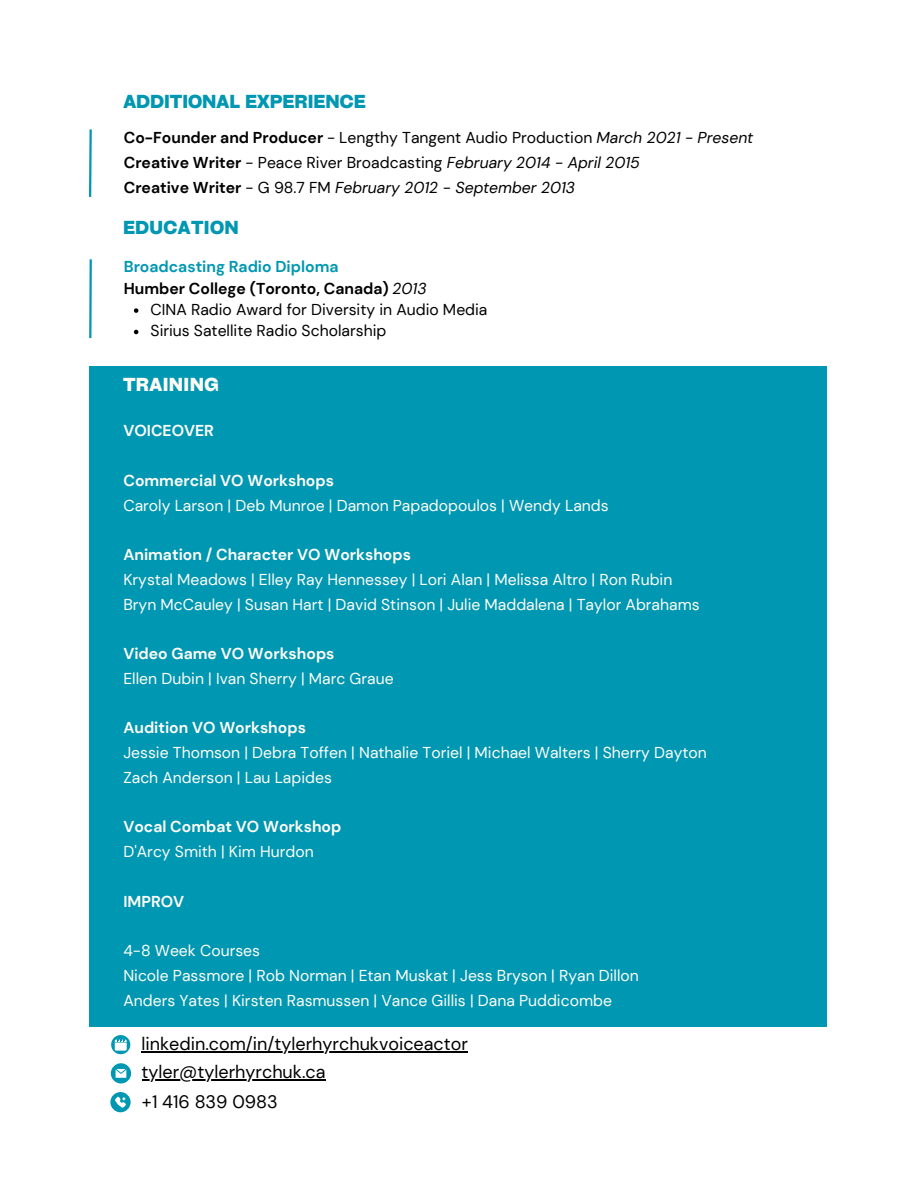
<style>
.page{position:relative;width:918px;height:1188px;background:#fff}
.page>*{position:absolute;margin:0;border:0;box-sizing:border-box;transform-origin:0 0}
.t1{font:18px "DM Sans";color:#000}
.t2{font:700 18px "Cy Grotesk Key";color:#0097b2}
.t3{font:700 18px "Cy Grotesk Key";letter-spacing:.02em;color:#0097b2}
.t4{font:700 18px "Cy Grotesk Key";letter-spacing:.02em;color:#fffcf6}
.t5{font:15.75px "DM Sans";color:#fffcf6}
.t6{font:15.75px "DM Sans";color:#000}
.t7{font:700 15.75px "DM Sans";color:#fffcf6}
.t8{font:italic 15.75px "DM Sans";color:#000}
.t9{font:700 15.75px "DM Sans";color:#000}
.t10{font:700 15.75px "DM Sans";color:#0097b2}
.s1{font-weight:700}
.s2{font-style:italic}
.s3{font-weight:700;font-style:normal}
.s4{font-style:normal}
.s5{font-weight:400;font-style:italic}
</style>
<div class="page">
<svg style="left:89px;top:129px;width:3px;height:68px"></svg>
<svg style="left:111px;top:1063px;width:20px;height:21px"></svg>
<svg style="left:110px;top:1092px;width:21px;height:20px"></svg>
<svg style="left:111px;top:1035px;width:19px;height:19px"></svg>
<hr style="left:89px;top:259px;width:3px;height:79px;background:#0097b2">
<div style="left:89px;top:366px;width:737px;height:660px;background:#0097b2"></div>
<svg style="left:134px;top:308px;width:4px;height:5px"></svg>
<svg style="left:134px;top:330px;width:4px;height:4px"></svg>
<hr style="left:142px;top:1051px;width:326px;height:2px;background:#000">
<hr style="left:142px;top:1079px;width:184px;height:1px;background:#000">
<p class="t2" style="left:123px;top:90px;width:244px">ADDITIONAL EXPERIENCE</p>
<p class="t6" style="left:124px;top:128px;width:631px"><span class="s1">Co-Founder and Producer</span> - Lengthy Tangent Audio Production <span class="s2">March 2021 - Present</span></p>
<p class="t6" style="left:124px;top:152px;width:518px"><span class="s1">Creative Writer</span> - Peace River Broadcasting <span class="s2">February 2014 - April 2015</span></p>
<p class="t8" style="left:124px;top:177px;width:453px"><span class="s3">Creative Writer</span> <span class="s4">- G 98.7 FM</span> February 2012 - September 2013</p>
<p class="t3" style="left:123px;top:216px;width:117px">EDUCATION</p>
<p class="t10" style="left:124px;top:257px;width:216px">Broadcasting Radio Diploma</p>
<p class="t9" style="left:124px;top:278px;width:304px">Humber College (Toronto, Canada) <span class="s5">2013</span></p>
<p class="t6" style="left:151px;top:299px;width:338px">CINA Radio Award for Diversity in Audio Media</p>
<p class="t6" style="left:151px;top:321px;width:237px">Sirius Satellite Radio Scholarship</p>
<p class="t4" style="left:123px;top:373px;width:97px">TRAINING</p>
<p class="t7" style="left:123px;top:421px;width:92px">VOICEOVER</p>
<p class="t7" style="left:123px;top:470px;width:212px">Commercial VO Workshops</p>
<p class="t5" style="left:123px;top:495px;width:487px">Caroly Larson | Deb Munroe | Damon Papadopoulos | Wendy Lands</p>
<p class="t7" style="left:123px;top:544px;width:289px">Animation / Character VO Workshops</p>
<p class="t5" style="left:123px;top:569px;width:550px">Krystal Meadows | Elley Ray Hennessey | Lori Alan | Melissa Altro | Ron Rubin</p>
<p class="t5" style="left:123px;top:594px;width:578px">Bryn McCauley | Susan Hart | David Stinson | Julie Maddalena | Taylor Abrahams</p>
<p class="t7" style="left:123px;top:643px;width:213px">Video Game VO Workshops</p>
<p class="t5" style="left:123px;top:668px;width:272px">Ellen Dubin | Ivan Sherry | Marc Graue</p>
<p class="t7" style="left:123px;top:718px;width:184px">Audition VO Workshops</p>
<p class="t5" style="left:123px;top:742px;width:585px">Jessie Thomson | Debra Toffen | Nathalie Toriel | Michael Walters | Sherry Dayton</p>
<p class="t5" style="left:123px;top:767px;width:210px">Zach Anderson | Lau Lapides</p>
<p class="t7" style="left:123px;top:817px;width:220px">Vocal Combat VO Workshop</p>
<p class="t5" style="left:123px;top:841px;width:192px">D'Arcy Smith | Kim Hurdon</p>
<p class="t7" style="left:123px;top:891px;width:62px">IMPROV</p>
<p class="t5" style="left:123px;top:940px;width:138px">4-8 Week Courses</p>
<p class="t5" style="left:123px;top:965px;width:517px">Nicole Passmore | Rob Norman | Etan Muskat | Jess Bryson | Ryan Dillon</p>
<p class="t5" style="left:123px;top:990px;width:490px">Anders Yates | Kirsten Rasmussen | Vance Gillis | Dana Puddicombe</p>
<p class="t1" style="left:142px;top:1032px;width:328px">linkedin.com/in/tylerhyrchukvoiceactor</p>
<p class="t1" style="left:142px;top:1060px;width:185px">tyler@tylerhyrchuk.ca</p>
<p class="t1" style="left:142px;top:1090px;width:138px">+1 416 839 0983</p>
</div>
